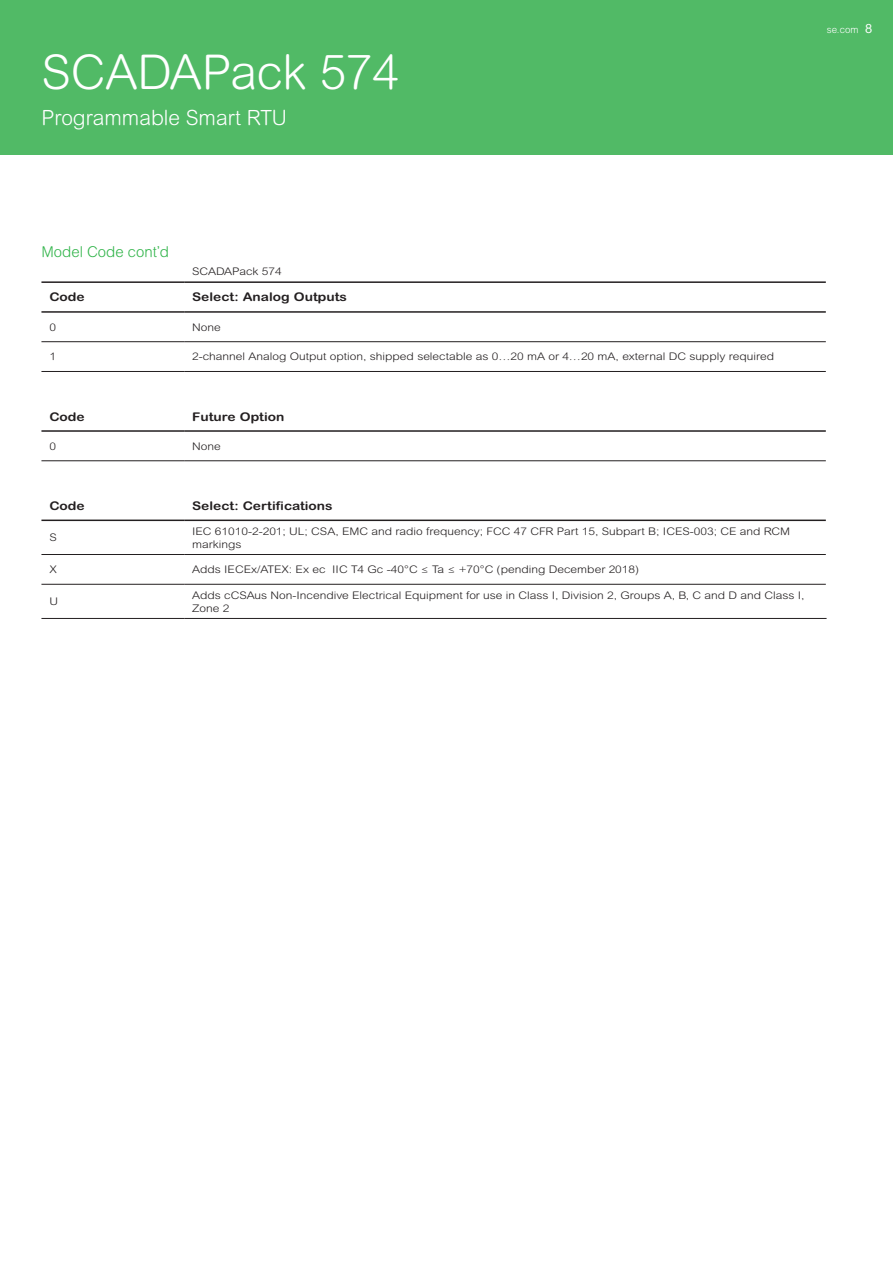
<style>
.page{position:relative;width:893px;height:1263px;background:#fff}
.page>*{position:absolute;margin:0;border:0;box-sizing:border-box;transform-origin:0 0}
.Title_02_White{font:300 48px "Arial Rounded MT Std";color:#fff}
.Subhead_02_White{font:300 21px "Arial Rounded MT Std";color:#fff}
.t1{font:300 15px "Arial Rounded MT Std";color:#31b44a}
.Page_Number_Life_Whi{font:12.75px "Arial Rounded MT Std";color:#fff}
.Table_Title{font:700 12px "Arial Rounded MT Std";color:#231f20;scale:1.15 1}
.Table_Text{font:300 10.5px/12.6px "Arial Rounded MT Std";color:#231f20;scale:1.15 1}
.Schneider_URL_White{font:300 9.75px "Arial Rounded MT Std";color:#fff}
</style>
<div class="page">
<svg style="left:41px;top:342px;width:785px;height:276px"></svg>
<svg style="left:184px;top:342px;width:1px;height:148px"></svg>
<hr style="left:184px;top:490px;width:1px;height:30px;background:#fff">
<hr style="left:184px;top:521px;width:1px;height:33px;background:#fff">
<svg style="left:184px;top:555px;width:1px;height:29px"></svg>
<hr style="left:184px;top:584px;width:1px;height:34px;background:#fff">
<hr style="left:41px;top:341px;width:143px;height:1px;background:#231f20">
<hr style="left:184px;top:341px;width:642px;height:1px;background:#231f20">
<hr style="left:41px;top:460px;width:143px;height:1px;background:#231f20">
<hr style="left:184px;top:460px;width:642px;height:1px;background:#231f20">
<hr style="left:41px;top:430px;width:143px;height:2px;background:#231f20">
<hr style="left:184px;top:430px;width:642px;height:2px;background:#231f20">
<hr style="left:41px;top:520px;width:143px;height:1px;background:#231f20">
<hr style="left:184px;top:520px;width:642px;height:1px;background:#231f20">
<hr style="left:41px;top:311px;width:143px;height:2px;background:#231f20">
<hr style="left:184px;top:311px;width:642px;height:2px;background:#231f20">
<hr style="left:41px;top:371px;width:143px;height:1px;background:#231f20">
<hr style="left:184px;top:371px;width:642px;height:1px;background:#231f20">
<hr style="left:41px;top:618px;width:143px;height:1px;background:#231f20">
<hr style="left:184px;top:618px;width:643px;height:1px;background:#231f20">
<hr style="left:41px;top:554px;width:143px;height:1px;background:#231f20">
<hr style="left:184px;top:554px;width:642px;height:1px;background:#231f20">
<hr style="left:41px;top:584px;width:143px;height:1px;background:#231f20">
<hr style="left:184px;top:584px;width:642px;height:1px;background:#231f20">
<hr style="left:41px;top:281px;width:143px;height:2px;background:#231f20">
<hr style="left:184px;top:281px;width:642px;height:2px;background:#231f20">
<div style="left:0;top:0;width:893px;height:155px;background:#51ba66"></div>
<p class="Title_02_White" style="left:41px;top:45px;width:359px">SCADAPack 574</p>
<p class="Subhead_02_White" style="left:41px;top:105px;width:247px">Programmable Smart RTU</p>
<p class="Schneider_URL_White" style="left:827px;top:24px;width:33px">se.com</p>
<p class="Page_Number_Life_Whi" style="left:865px;top:21px;width:9px">8</p>
<p class="t1" style="left:41px;top:243px;width:129px">Model Code cont’d</p>
<p class="Table_Text" style="left:192px;top:265px;width:79px">SCADAPack 574</p>
<p class="Table_Title" style="left:49px;top:290px;width:32px">Code</p>
<p class="Table_Title" style="left:192px;top:290px;width:136px">Select: Analog Outputs</p>
<p class="Table_Text" style="left:49px;top:321px;width:7px">0</p>
<p class="Table_Text" style="left:192px;top:321px;width:26px">None</p>
<p class="Table_Text" style="left:49px;top:350px;width:7px">1</p>
<p class="Table_Text" style="left:192px;top:350px;width:508px">2-channel Analog Output option, shipped selectable as 0…20 mA or 4…20 mA, external DC supply required</p>
<p class="Table_Title" style="left:49px;top:409px;width:32px">Code</p>
<p class="Table_Title" style="left:192px;top:409px;width:82px">Future Option</p>
<p class="Table_Text" style="left:49px;top:440px;width:7px">0</p>
<p class="Table_Text" style="left:192px;top:440px;width:26px">None</p>
<p class="Table_Title" style="left:49px;top:498px;width:32px">Code</p>
<p class="Table_Title" style="left:192px;top:498px;width:124px">Select: Certifications</p>
<p class="Table_Text" style="left:49px;top:531px;width:8px">S</p>
<p class="Table_Text" style="left:192px;top:525px;width:522px">IEC 61010-2-201; UL; CSA, EMC and radio frequency; FCC 47 CFR Part 15, Subpart B; ICES-003; CE and RCM markings</p>
<p class="Table_Text" style="left:49px;top:563px;width:8px">X</p>
<p class="Table_Text" style="left:192px;top:563px;width:390px">Adds IECEx/ATEX: Ex ec IIC T4 Gc -40°C ≤ Ta ≤ +70°C (pending December 2018)</p>
<p class="Table_Text" style="left:49px;top:595px;width:9px">U</p>
<p class="Table_Text" style="left:192px;top:589px;width:534px">Adds cCSAus Non-Incendive Electrical Equipment for use in Class I, Division 2, Groups A, B, C and D and Class I,<br>Zone 2</p>
</div>
